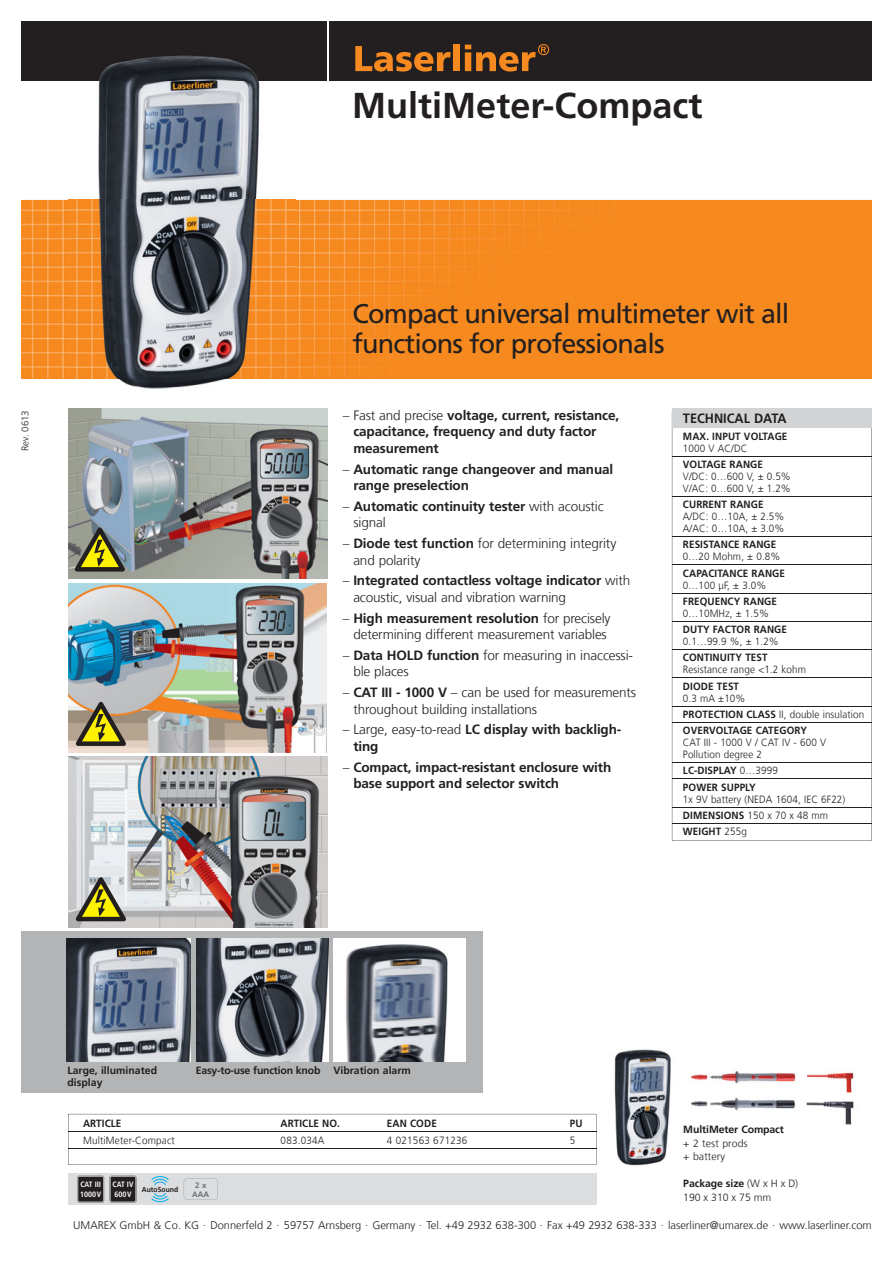
<style>
.page{position:relative;width:893px;height:1263px;background:#fff}
.page>*{position:absolute;margin:0;border:0;box-sizing:border-box;transform-origin:0 0}
.t1{font:700 36px "Frutiger LT Com";color:#231f20}
.t2{font:27px/30px "Frutiger LT Com";letter-spacing:-.03em;color:#231f20}
.t3{font:300 13.5px/16.5px "Frutiger LT Com";letter-spacing:-.01em;color:#231f20}
.t4{font:700 13.5px/16.5px "Frutiger LT Com";letter-spacing:-.01em;color:#231f20}
.t5{font:700 13.5px "Frutiger LT Com";letter-spacing:-.01em;color:#231f20;scale:.94 1}
.t6{font:300 11.1px "Frutiger LT Com";color:#231f20}
.t7{font:300 10.5px/12px "Frutiger LT Com";letter-spacing:.01em;color:#231f20;scale:.94 1}
.t8{font:700 10.5px/16.2px "Frutiger LT Com";letter-spacing:.01em;color:#231f20;scale:.94 1}
.t9{font:700 10.5px "Frutiger LT Com";letter-spacing:-.02em;color:#231f20}
.t10{font:300 10.5px/13.5px "Frutiger LT Com";letter-spacing:-.01em;color:#231f20}
.t11{font:700 10.5px/12px "Frutiger LT Com";letter-spacing:.01em;color:#231f20}
.t12{font:300 10.5px/13.5px "Frutiger LT Com";letter-spacing:.01em;color:#231f20}
.t13{font:700 10.5px "Frutiger LT Com";letter-spacing:-.01em;color:#231f20}
.t14{font:300 9.6px "Frutiger LT Com";color:#231f20}
.t15{font:700 condensed 7.8px/9.3px "Frutiger LT Com";color:#fff}
.t16{font:700 7.8px/9px "Frutiger LT Com";color:#6d6e70;text-align:center}
.t17{font:700 7.2px "Frutiger LT Com";color:#231f20;scale:.94 1}
.s1{font-weight:300}
.s2{font-weight:700}
</style>
<div class="page">
<div style="left:68px;top:1174px;width:528px;height:31px;background:#dcddde"></div>
<svg style="left:184px;top:1179px;width:34px;height:21px"></svg>
<svg style="left:151px;top:1176px;width:18px;height:10px"></svg>
<svg style="left:151px;top:1193px;width:18px;height:9px"></svg>
<svg style="left:77px;top:1176px;width:27px;height:27px"></svg>
<div style="left:78px;top:1177px;width:25px;height:25px;background:#231f20"></div>
<svg style="left:110px;top:1176px;width:26px;height:27px"></svg>
<div style="left:110px;top:1177px;width:25px;height:25px;background:#231f20"></div>
<img style="left:21px;top:200px;width:47px;height:179px">
<div style="left:296px;top:200px;width:576px;height:179px;background:#f68a1e"></div>
<div style="left:21px;top:21px;width:851px;height:60px;background:#231f20"></div>
<hr style="left:327px;top:20px;width:2px;height:62px;background:#fff">
<img style="left:614px;top:1049px;width:57px;height:117px">
<svg style="left:355px;top:46px;width:96px;height:26px"></svg>
<div style="left:454px;top:44px;width:6px;height:27px;background:#f6891f"></div>
<svg style="left:465px;top:44px;width:84px;height:28px"></svg>
<img style="left:68px;top:55px;width:228px;height:322px">
<img style="left:68px;top:377px;width:228px;height:12px">
<img style="left:691px;top:1071px;width:106px;height:13px">
<img style="left:691px;top:1097px;width:104px;height:14px">
<img style="left:807px;top:1072px;width:47px;height:15px">
<img style="left:807px;top:1101px;width:47px;height:24px">
<img style="left:846px;top:1087px;width:6px;height:6px">
<img style="left:68px;top:757px;width:259px;height:170px">
<img style="left:68px;top:583px;width:259px;height:169px">
<div style="left:21px;top:931px;width:462px;height:162px;background:#b2b4b6"></div>
<img style="left:68px;top:408px;width:259px;height:170px">
<svg style="left:69px;top:521px;width:60px;height:54px;background:#878c69"></svg>
<svg style="left:70px;top:695px;width:60px;height:55px;background:#a89c6f"></svg>
<img style="left:67px;top:939px;width:124px;height:123px">
<img style="left:196px;top:939px;width:132px;height:123px">
<img style="left:333px;top:939px;width:132px;height:123px">
<svg style="left:70px;top:870px;width:60px;height:55px;background:#b4b28e"></svg>
<svg style="left:672px;top:427px;width:200px;height:414px"></svg>
<div style="left:672px;top:408px;width:200px;height:19px;background:#d1d3d4"></div>
<hr style="left:672px;top:456px;width:199px;height:1px;background:#231f20">
<hr style="left:672px;top:496px;width:199px;height:1px;background:#231f20">
<hr style="left:672px;top:536px;width:199px;height:1px;background:#231f20">
<hr style="left:672px;top:565px;width:199px;height:1px;background:#231f20">
<hr style="left:672px;top:593px;width:199px;height:1px;background:#231f20">
<hr style="left:672px;top:621px;width:199px;height:1px;background:#231f20">
<hr style="left:672px;top:649px;width:199px;height:1px;background:#231f20">
<hr style="left:672px;top:678px;width:199px;height:1px;background:#231f20">
<hr style="left:672px;top:706px;width:199px;height:1px;background:#231f20">
<hr style="left:672px;top:722px;width:199px;height:1px;background:#231f20">
<hr style="left:672px;top:762px;width:199px;height:1px;background:#231f20">
<hr style="left:672px;top:779px;width:199px;height:1px;background:#231f20">
<hr style="left:672px;top:807px;width:199px;height:1px;background:#231f20">
<hr style="left:672px;top:823px;width:199px;height:1px;background:#231f20">
<svg style="left:68px;top:1114px;width:528px;height:51px"></svg>
<hr style="left:68px;top:1131px;width:528px;height:1px;background:#231f20">
<hr style="left:68px;top:1148px;width:528px;height:1px;background:#231f20">
<p class="t14" style="left:21px;top:451px;width:42px;rotate:-90deg">Rev. 0613</p>
<h1 class="t1" style="left:352px;top:91px;width:352px">MultiMeter-Compact</h1>
<h2 class="t2" style="left:353px;top:301px;width:438px">Compact universal multimeter wit all functions for professionals</h2>
<p class="t4" style="left:353px;top:408px;width:267px;text-indent:-11px"><span class="s1">– Fast and precise</span> voltage, current, resistance, capacitance, frequency and duty factor measurement</p>
<p class="t4" style="left:353px;top:462px;width:261px;text-indent:-11px"><span class="s1">–</span> Automatic range changeover and manual range preselection</p>
<p class="t4" style="left:353px;top:499px;width:252px;text-indent:-11px"><span class="s1">–</span> Automatic continuity tester <span class="s1">with acoustic signal</span></p>
<p class="t3" style="left:353px;top:537px;width:264px;text-indent:-11px">– <span class="s2">Diode test function</span> for determining integrity and polarity</p>
<p class="t3" style="left:353px;top:574px;width:278px;text-indent:-11px">– <span class="s2">Integrated contactless voltage indicator</span> with acoustic, visual and vibration warning</p>
<p class="t3" style="left:343px;top:611px;width:269px;text-align:center">– <span class="s2">High measurement resolution</span> for precisely determining different measurement variables</p>
<p class="t3" style="left:353px;top:648px;width:281px;text-indent:-11px">– <span class="s2">Data HOLD function</span> for measuring in inaccessi&shy;ble places</p>
<p class="t3" style="left:353px;top:686px;width:284px;text-indent:-11px">– <span class="s2">CAT III - 1000 V</span> – can be used for measurements throughout building installations</p>
<p class="t4" style="left:353px;top:723px;width:269px;text-indent:-11px"><span class="s1">– Large, easy-to-read</span> LC display with backligh&shy;ting</p>
<p class="t4" style="left:353px;top:760px;width:259px;text-indent:-11px"><span class="s1">–</span> Compact, impact-resistant enclosure with base support and selector switch</p>
<p class="t5" style="left:683px;top:413px;width:112px">TECHNICAL DATA</p>
<p class="t8" style="left:683px;top:429px;width:113px">MAX. INPUT VOLTAGE</p>
<p class="t7" style="left:683px;top:443px;width:70px">1000 V AC/DC</p>
<p class="t8" style="left:683px;top:457px;width:87px">VOLTAGE RANGE</p>
<p class="t7" style="left:683px;top:471px;width:116px">V/DC: 0…600 V, ± 0.5%<br>V/AC: 0…600 V, ± 1.2%</p>
<p class="t8" style="left:683px;top:497px;width:87px">CURRENT RANGE</p>
<p class="t7" style="left:683px;top:511px;width:109px">A/DC: 0…10A, ± 2.5%<br>A/AC: 0…10A, ± 3.0%</p>
<p class="t8" style="left:683px;top:538px;width:101px">RESISTANCE RANGE</p>
<p class="t7" style="left:683px;top:552px;width:105px">0…20 Mohm, ± 0.8%</p>
<p class="t8" style="left:683px;top:566px;width:110px">CAPACITANCE RANGE</p>
<p class="t7" style="left:683px;top:580px;width:90px">0…100 μF, ± 3.0%</p>
<p class="t8" style="left:683px;top:594px;width:102px">FREQUENCY RANGE</p>
<p class="t7" style="left:683px;top:608px;width:93px">0…10MHz, ± 1.5%</p>
<p class="t8" style="left:683px;top:622px;width:112px">DUTY FACTOR RANGE</p>
<p class="t7" style="left:683px;top:636px;width:104px">0.1…99.9 %, ± 1.2%</p>
<p class="t8" style="left:683px;top:651px;width:92px">CONTINUITY TEST</p>
<p class="t7" style="left:683px;top:665px;width:132px">Resistance range &lt;1.2 kohm</p>
<p class="t8" style="left:683px;top:679px;width:61px">DIODE TEST</p>
<p class="t8" style="left:683px;top:691px;width:194px"><span class="s1">0.3 mA ±10%<br></span>PROTECTION CLASS <span class="s1">II, double insulation<br></span>OVERVOLTAGE CATEGORY</p>
<p class="t7" style="left:683px;top:738px;width:154px">CAT III - 1000 V / CAT IV - 600 V<br>Pollution degree 2</p>
<p class="t8" style="left:683px;top:764px;width:103px">LC-DISPLAY <span class="s1">0…3999<br></span>POWER SUPPLY</p>
<p class="t7" style="left:683px;top:792px;width:174px;line-height:16.2px">1x 9V battery (NEDA 1604, IEC 6F22)<br><span class="s2">DIMENSIONS</span> 150 x 70 x 48 mm<br><span class="s2">WEIGHT</span> 255g</p>
<p class="t11" style="left:67px;top:1065px;width:91px">Large, illuminated display</p>
<p class="t9" style="left:196px;top:1066px;width:216px">Easy-to-use function knob Vibration alarm</p>
<p class="t8" style="left:83px;top:1116px;width:42px">ARTICLE</p>
<p class="t8" style="left:281px;top:1116px;width:65px">ARTICLE NO.</p>
<p class="t8" style="left:387px;top:1116px;width:55px">EAN CODE</p>
<p class="t8" style="left:570px;top:1116px;width:15px">PU</p>
<p class="t7" style="left:83px;top:1135px;width:99px">MultiMeter-Compact</p>
<p class="t7" style="left:281px;top:1135px;width:48px">083.034A</p>
<p class="t7" style="left:387px;top:1135px;width:87px">4 021563 671236</p>
<p class="t7" style="left:570px;top:1135px;width:7px">5</p>
<p class="t15" style="left:80px;top:1181px;width:23px">CAT III<br>1000V</p>
<p class="t15" style="left:113px;top:1181px;width:22px">CAT IV<br>600V</p>
<p class="t17" style="left:142px;top:1186px;width:40px">AutoSound</p>
<p class="t16" style="left:192px;top:1181px;width:19px">2 x<br>AAA</p>
<p class="t13" style="left:683px;top:1126px;width:102px">MultiMeter Compact</p>
<p class="t12" style="left:683px;top:1138px;width:66px">+ 2 test prods + battery</p>
<p class="t10" style="left:683px;top:1178px;width:116px"><span class="s2">Package size</span> (W x H x D)<br>190 x 310 x 75 mm</p>
<p class="t6" style="left:73px;top:1220px;width:800px">UMAREX GmbH &amp; Co. KG . Donnerfeld 2 . 59757 Arnsberg . Germany . Tel. +49 2932 638-300 . Fax +49 2932 638-333 . laserliner@umarex.de . www.laserliner.com</p>
</div>
